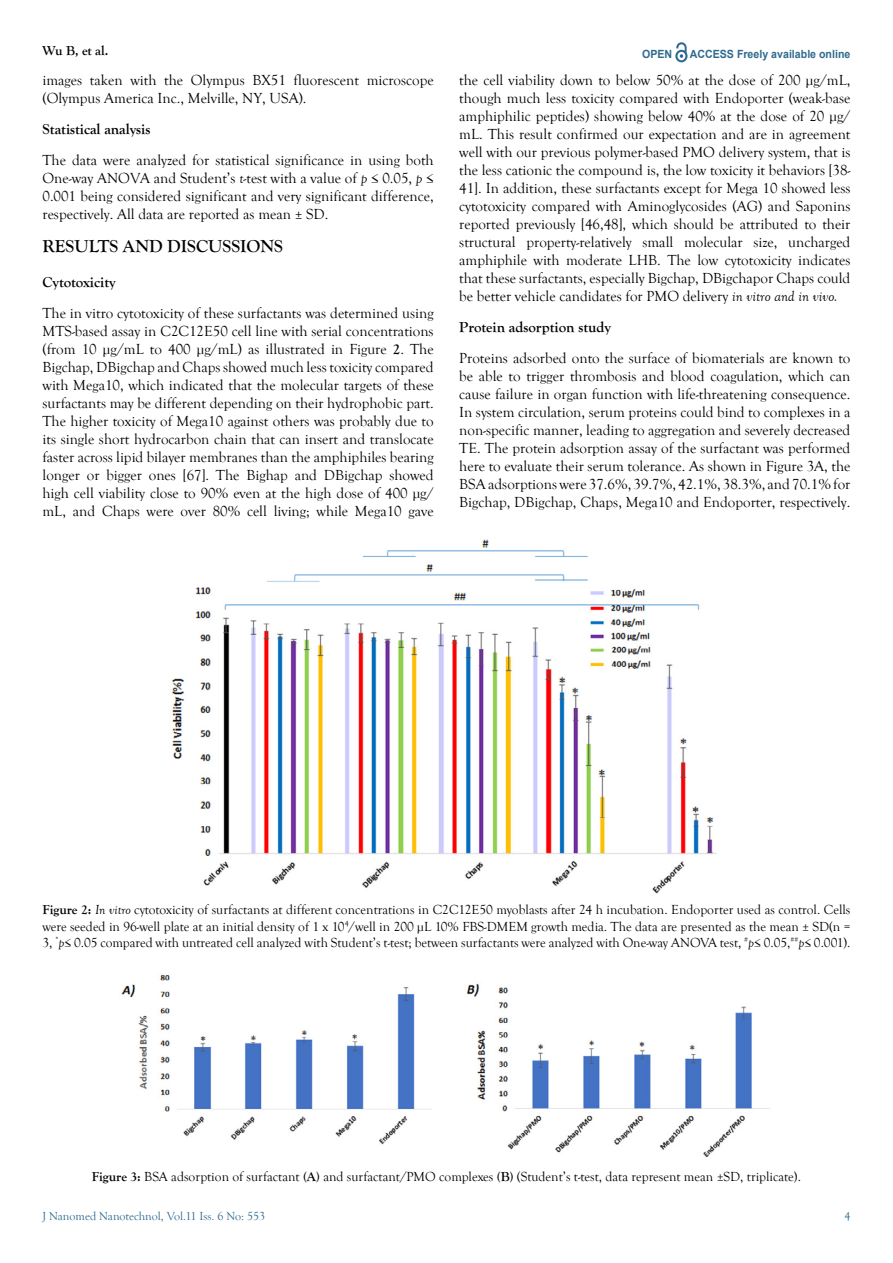
<style>
.page{position:relative;width:893px;height:1263px;background:#fff}
.page>*{position:absolute;margin:0;border:0;box-sizing:border-box;transform-origin:0 0}
.t1{font:700 18px "Goudy Old Style T";color:#000}
.t2{font:15px/18px "Goudy Old Style T";color:#000;text-align:justify}
.t3{font:700 15px "Goudy Old Style T";color:#000}
.t4{font:13.5px/16.2px "Goudy Old Style T";color:#000;text-align:justify}
.t5{font:700 13.5px "Goudy Old Style T";color:#000}
.t6{font:12px "Goudy Old Style T";color:#2d6a8f}
.t7{font:700 11.25px "Arial";color:#2e6b8f;scale:.94 1}
.s1{font-style:italic}
.s2{font-weight:700}
</style>
<div class="page">
<svg style="left:675px;top:43px;width:12px;height:19px"></svg>
<img style="left:172px;top:539px;width:545px;height:355px">
<img style="left:121px;top:974px;width:648px;height:183px">
<p class="t5" style="left:43px;top:43px;width:67px">Wu B, et al.</p>
<p class="t7" style="left:642px;top:47px;width:34px">OPEN</p>
<p class="t7" style="left:690px;top:46px;width:172px">ACCESS Freely available online</p>
<p class="t2" style="left:43px;top:71px;width:393px">images taken with the Olympus BX51 fluorescent microscope (Olympus America Inc., Melville, NY, USA).</p>
<p class="t3" style="left:43px;top:120px;width:109px">Statistical analysis</p>
<p class="t2" style="left:43px;top:151px;width:393px">The data were analyzed for statistical significance in using both One-way ANOVA and Student’s <span class="s1">t</span>-test with a value of <span class="s1">p</span> ≤ 0.05, <span class="s1">p</span> ≤ 0.001 being considered significant and very significant difference, respectively. All data are reported as mean ± SD.</p>
<p class="t1" style="left:43px;top:236px;width:242px">RESULTS AND DISCUSSIONS</p>
<p class="t3" style="left:43px;top:274px;width:75px">Cytotoxicity</p>
<p class="t2" style="left:43px;top:304px;width:393px">The in vitro cytotoxicity of these surfactants was determined using MTS-based assay in C2C12E50 cell line with serial concentrations (from 10 µg/mL to 400 µg/mL) as illustrated in Figure <span class="s2">2</span>. The Bigchap, DBigchap and Chaps showed much less toxicity compared with Mega10, which indicated that the molecular targets of these surfactants may be different depending on their hydrophobic part.<br>The higher toxicity of Mega10 against others was probably due to its single short hydrocarbon chain that can insert and translocate faster across lipid bilayer membranes than the amphiphiles bearing longer or bigger ones [67]. The Bighap and DBigchap showed high cell viability close to 90% even at the high dose of 400 µg/ mL, and Chaps were over 80% cell living; while Mega10 gave</p>
<p class="t2" style="left:459px;top:71px;width:393px">the cell viability down to below 50% at the dose of 200 µg/mL, though much less toxicity compared with Endoporter (weak-base amphiphilic peptides) showing below 40% at the dose of 20 µg/ mL. This result confirmed our expectation and are in agreement well with our previous polymer-based PMO delivery system, that is the less cationic the compound is, the low toxicity it behaviors [38- 41]. In addition, these surfactants except for Mega 10 showed less cytotoxicity compared with Aminoglycosides (AG) and Saponins reported previously [46,48], which should be attributed to their structural property-relatively small molecular size, uncharged amphiphile with moderate LHB. The low cytotoxicity indicates that these surfactants, especially Bigchap, DBigchapor Chaps could be better vehicle candidates for PMO delivery <span class="s1">in vitro and in vivo.</span></p>
<p class="t3" style="left:459px;top:318px;width:153px">Protein adsorption study</p>
<p class="t2" style="left:459px;top:349px;width:393px">Proteins adsorbed onto the surface of biomaterials are known to be able to trigger thrombosis and blood coagulation, which can cause failure in organ function with life-threatening consequence.<br>In system circulation, serum proteins could bind to complexes in a non-specific manner, leading to aggregation and severely decreased TE. The protein adsorption assay of the surfactant was performed here to evaluate their serum tolerance. As shown in Figure 3A, the BSA adsorptions were 37.6%, 39.7%, 42.1%, 38.3%, and 70.1% for Bigchap, DBigchap, Chaps, Mega10 and Endoporter, respectively.</p>
<p class="t4" style="left:43px;top:902px;width:809px"><span class="s2">Figure 2:</span> <span class="s1">In vitro</span> cytotoxicity of surfactants at different concentrations in C2C12E50 myoblasts after 24 h incubation. Endoporter used as control. Cells were seeded in 96-well plate at an initial density of 1 x 10<sup>4</sup>/well in 200 µL 10% FBS-DMEM growth media. The data are presented as the mean ± SD(n = 3, <sup>*</sup><span class="s1">p</span>≤ 0.05 compared with untreated cell analyzed with Student’s t-test; between surfactants were analyzed with One-way ANOVA test, <sup>#</sup><span class="s1">p</span>≤ 0.05,<sup>##</sup><span class="s1">p</span>≤ 0.001).</p>
<p class="t4" style="left:92px;top:1169px;width:710px"><span class="s2">Figure 3:</span> BSA adsorption of surfactant <span class="s2">(A)</span> and surfactant/PMO complexes <span class="s2">(B)</span> (Student’s t-test, data represent mean ±SD, triplicate).</p>
<p class="t6" style="left:43px;top:1210px;width:224px">J Nanomed Nanotechnol, Vol.11 Iss. 6 No: 553</p>
<p class="t6" style="left:844px;top:1210px;width:7px">4</p>
</div>
